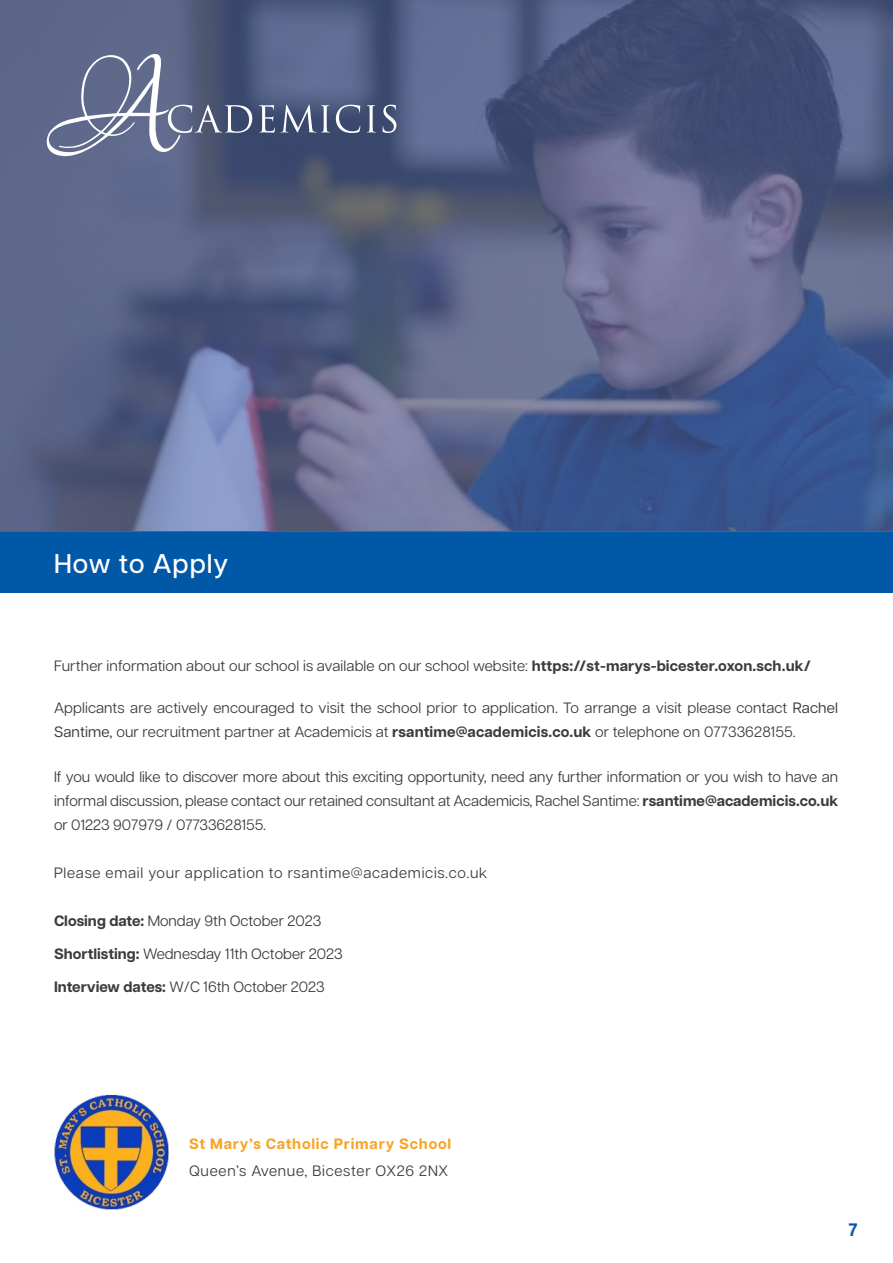
<style>
.page{position:relative;width:893px;height:1263px;background:#fff}
.page>*{position:absolute;margin:0;border:0;box-sizing:border-box;transform-origin:0 0}
.t1{font:500 27px "Articulat CF";letter-spacing:.035em;color:#fff}
.t2{font:700 18px "Articulat CF";color:#0058a6}
.t3{font:15px/24px "Articulat CF";letter-spacing:.01em;color:#3c3c3b}
.t4{font:15px "Articulat CF";letter-spacing:.05em;color:#3c3c3b}
.t5{font:700 15px "Articulat CF";letter-spacing:.05em;color:#f7a426}
.s1{font-weight:700}
.s2{font-style:inherit}
</style>
<div class="page">
<img style="left:54px;top:1094px;width:115px;height:116px">
<div style="left:0;top:531px;width:893px;height:62px;background:#0058a6"></div>
<svg style="left:0;top:0;width:893px;height:531px"></svg>
<svg style="left:259px;top:105px;width:16px;height:28px"></svg>
<svg style="left:281px;top:105px;width:49px;height:27px"></svg>
<svg style="left:336px;top:105px;width:24px;height:28px"></svg>
<svg style="left:367px;top:105px;width:9px;height:27px"></svg>
<svg style="left:383px;top:105px;width:13px;height:28px"></svg>
<svg style="left:46px;top:54px;width:206px;height:102px"></svg>
<h1 class="t1" style="left:54px;top:544px;width:176px">How to Apply</h1>
<p class="t3" style="left:54px;top:653px;width:758px">Further information about our school is available on our school website: <span class="s1">https://st-marys-bicester.oxon.sch.uk/</span></p>
<p class="t3" style="left:54px;top:695px;width:785px">Applicants are actively encouraged to visit the school prior to application. To arrange a visit please contact <span class="s2">Rachel<br>Santime,</span> our recruitment partner at Academicis at <span class="s1">rsantime@academicis.co.uk</span> or telephone on 07733628155.</p>
<p class="t3" style="left:54px;top:764px;width:786px;text-align:justify">If you would like to discover more about this exciting opportunity, need any further information or you wish to have an informal discussion, please contact our retained consultant at Academicis, Rachel Santime: <span class="s1">rsantime@academicis.co.uk </span>or 01223 907979 / 07733628155.</p>
<p class="t4" style="left:54px;top:862px;width:435px">Please email your application to rsantime@academicis.co.uk</p>
<p class="t3" style="left:54px;top:908px;width:269px"><span class="s1">Closing date:</span> Monday 9th October 2023</p>
<p class="t3" style="left:54px;top:941px;width:290px"><span class="s1">Shortlisting:</span> Wednesday 11th October 2023</p>
<p class="t3" style="left:54px;top:974px;width:272px"><span class="s1">Interview dates:</span> W/C 16th October 2023</p>
<p class="t5" style="left:189px;top:1133px;width:264px">St Mary’s Catholic Primary School</p>
<p class="t4" style="left:189px;top:1160px;width:260px">Queen’s Avenue, Bicester OX26 2NX</p>
<p class="t2" style="left:848px;top:1216px;width:11px">7</p>
</div>
